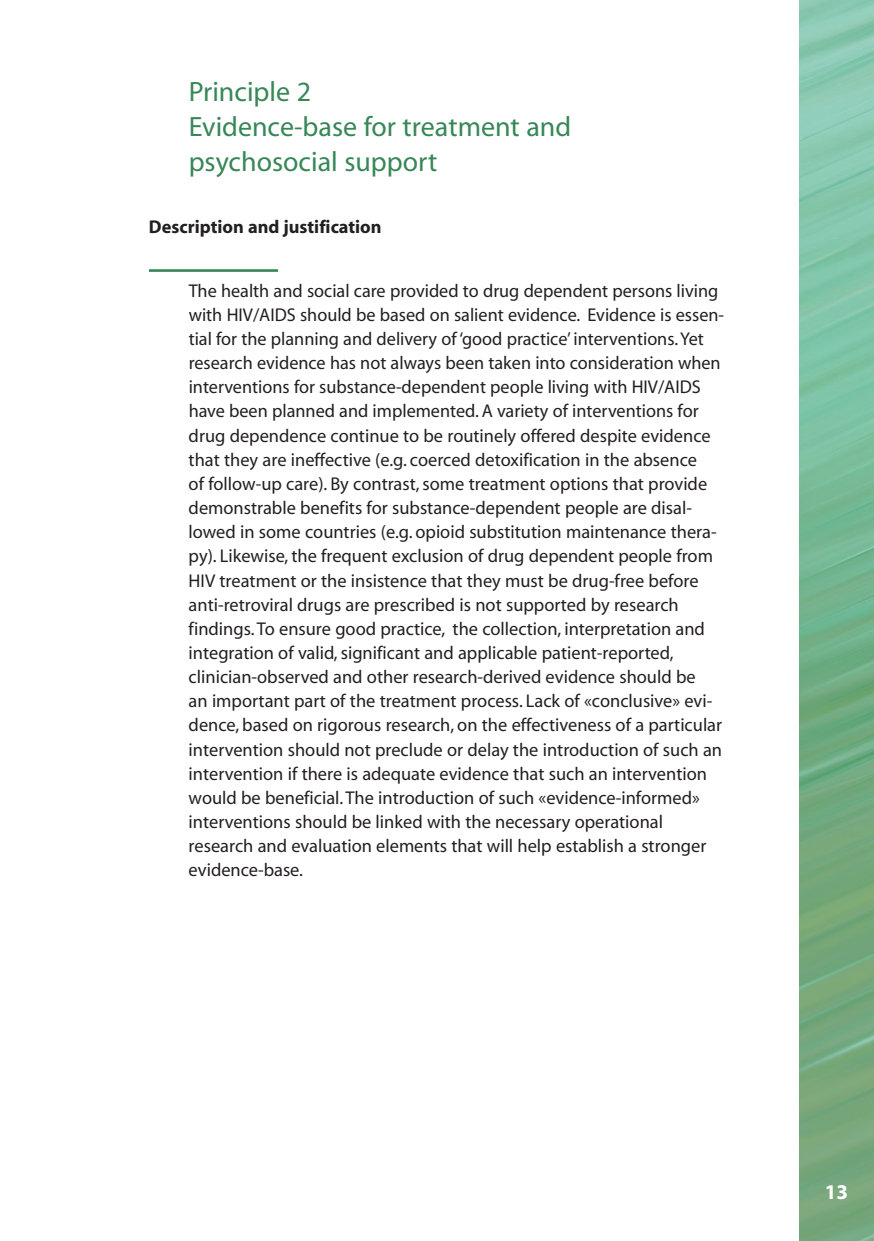
<style>
.page{position:relative;width:874px;height:1241px;background:#fff}
.page>*{position:absolute;margin:0;border:0;box-sizing:border-box;transform-origin:0 0}
.t1{font:28px/35px "Myriad";color:#378757}
.t2{font:700 21px "Myriad";color:#fff}
.t3{font:18.55px/24.2px "Myriad";color:#231f20}
.t4{font:700 18.55px "Myriad";color:#231f20}
</style>
<div class="page">
<img style="left:799px;top:1px;width:74px;height:1240px">
<hr style="left:149px;top:269px;width:129px;height:3px;background:#378757">
<h1 class="t1" style="left:189px;top:76px;width:384px">Principle 2<br>Evidence-base for treatment and psychosocial support</h1>
<p class="t4" style="left:149px;top:220px;width:234px">Description and justification</p>
<p class="t3" style="left:189px;top:280px;width:537px">The health and social care provided to drug dependent persons living with HIV/AIDS should be based on salient evidence. Evidence is essen&shy;tial for the planning and delivery of ‘good practice’ interventions. Yet research evidence has not always been taken into consideration when interventions for substance-dependent people living with HIV/AIDS have been planned and implemented. A variety of interventions for drug dependence continue to be routinely offered despite evidence that they are ineffective (e.g. coerced detoxification in the absence<br>of follow-up care). By contrast, some treatment options that provide demonstrable benefits for substance-dependent people are disal&shy;lowed in some countries (e.g. opioid substitution maintenance thera&shy;py). Likewise, the frequent exclusion of drug dependent people from HIV treatment or the insistence that they must be drug-free before anti-retroviral drugs are prescribed is not supported by research findings. To ensure good practice, the collection, interpretation and integration of valid, significant and applicable patient-reported, clinician-observed and other research-derived evidence should be<br>an important part of the treatment process. Lack of «conclusive» evi&shy;dence, based on rigorous research, on the effectiveness of a particular intervention should not preclude or delay the introduction of such an intervention if there is adequate evidence that such an intervention would be beneficial. The introduction of such «evidence-informed» interventions should be linked with the necessary operational research and evaluation elements that will help establish a stronger evidence-base.</p>
<p class="t2" style="left:824px;top:1184px;width:25px">13</p>
</div>
